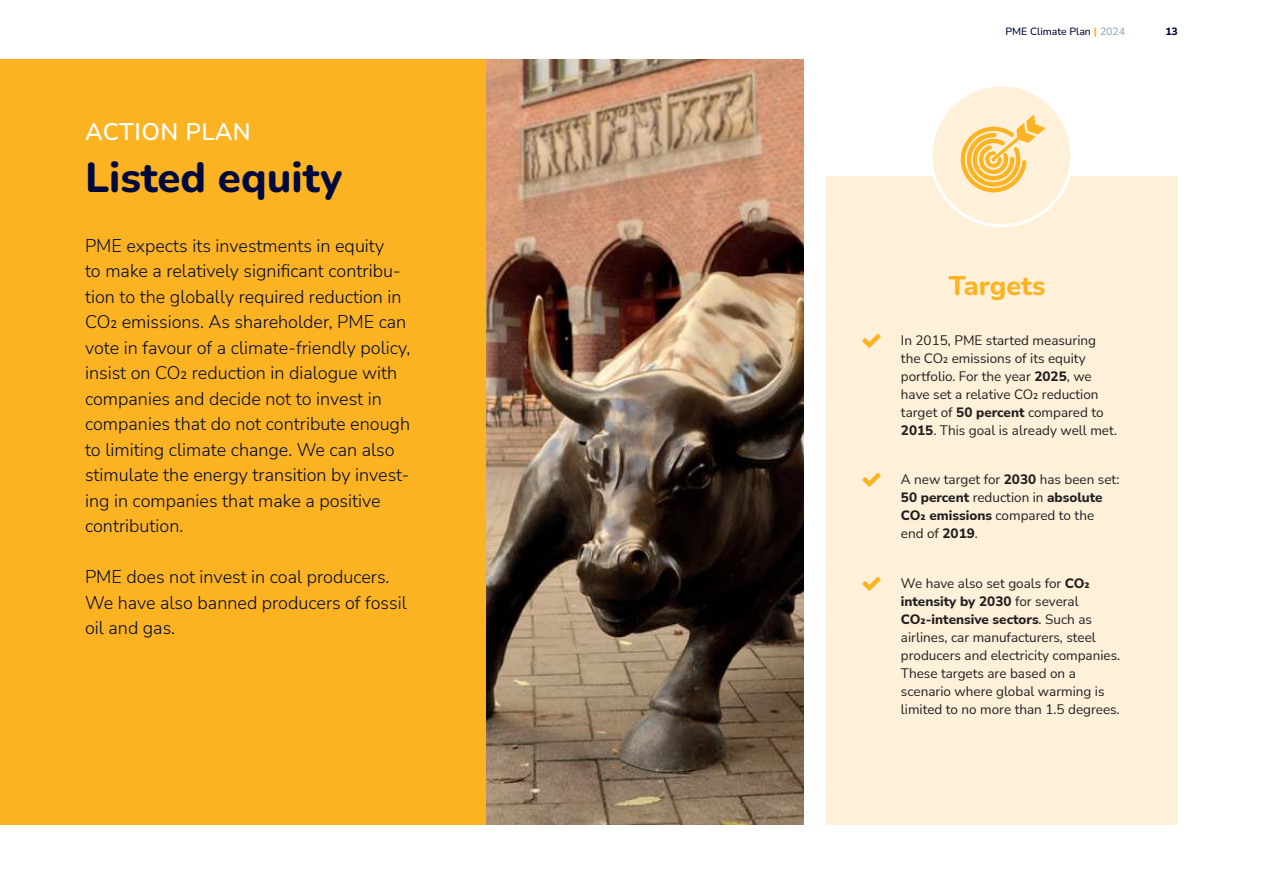
<style>
.page{position:relative;width:1263px;height:893px;background:#fff}
.page>*{position:absolute;margin:0;border:0;box-sizing:border-box;transform-origin:0 0}
.t1{font:800 42px "Nunito";color:#00093b}
.t2{font:800 27px "Nunito";color:#fcb322}
.t3{font:600 24px "Nunito";letter-spacing:.02em;color:#fff}
.t4{font:300 18px/25.5px "Nunito Sans";color:#00093b}
.t5{font:13.5px/18px "Nunito Sans";color:#221f1f}
.t6{font:500 10.5px "Nunito";color:#00093b}
.t7{font:800 10.5px "Nunito";color:#00093b}
.s1{font-weight:800;color:#fcb322}
.s2{font-weight:400;color:#83a2b3}
.s3{font-weight:800}
</style>
<div class="page">
<div style="left:825px;top:177px;width:353px;height:648px;background:#fef0d9"></div>
<div style="left:931px;top:85px;width:141px;height:141px;background:#fef0d9;border-radius:50%"></div>
<div style="left:929px;top:83px;width:144px;height:144px;border:3px solid #fff;border-radius:50%"></div>
<div style="left:0;top:60px;width:487px;height:765px;background:#fcb322"></div>
<img style="left:487px;top:60px;width:317px;height:765px">
<svg style="left:960px;top:114px;width:86px;height:78px"></svg>
<h3 class="t3" style="left:85px;top:118px;width:167px">ACTION PLAN</h3>
<h1 class="t1" style="left:85px;top:162px;width:259px">Listed equity</h1>
<p class="t4" style="left:85px;top:232px;width:327px">PME expects its investments in equity<br>to make a relatively signi昀椀cant contribu&shy;tion to the globally required reduction in CO₂ emissions. As shareholder, PME can vote in favour of a climate-friendly policy, insist on CO₂ reduction in dialogue with companies and decide not to invest in companies that do not contribute enough to limiting climate change. We can also stimulate the energy transition by invest&shy;ing in companies that make a positive contribution.</p>
<h3 class="t4" style="left:85px;top:566px;width:323px">PME does not invest in coal producers.<br>We have also banned producers of fossil oil and gas.</h3>
<p class="t6" style="left:1005px;top:25px;width:121px">PME Climate Plan <span class="s1">|</span> <span class="s2">2024</span></p>
<p class="t7" style="left:1165px;top:27px;width:14px">13</p>
<h2 class="t2" style="left:949px;top:275px;width:98px">Targets</h2>
<p class="t5" style="left:901px;top:330px;width:218px">In 2015, PME started measuring the CO₂ emissions of its equity portfolio. For the year <span class="s3">2025</span>, we have set a relative CO₂ reduction target of <span class="s3">50 percent</span> compared to<br><span class="s3">2015</span>. This goal is already well met.</p>
<p class="t5" style="left:901px;top:470px;width:220px">A new target for <span class="s3">2030</span> has been set:<br><span class="s3">50 percent</span> reduction in <span class="s3">absolute<br>CO₂ emissions</span> compared to the end of <span class="s3">2019</span>.</p>
<p class="t5" style="left:901px;top:573px;width:221px">We have also set goals for <span class="s3">CO₂ intensity by 2030</span> for several<br><span class="s3">CO₂-intensive sectors</span>. Such as airlines, car manufacturers, steel producers and electricity companies.<br>These targets are based on a scenario where global warming is limited to no more than 1.5 degrees.</p>
</div>
